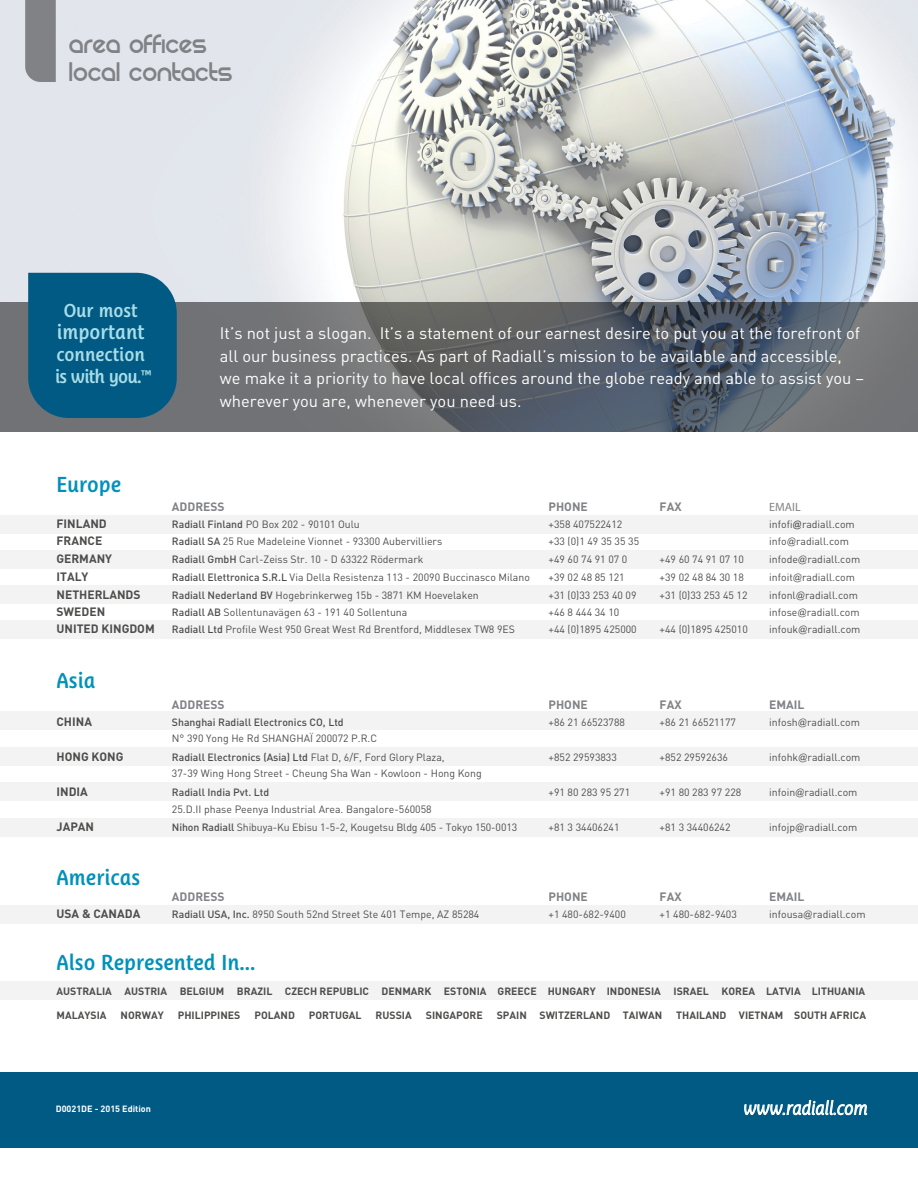
<style>
.page{position:relative;width:918px;height:1188px;background:#fff}
.page>*{position:absolute;margin:0;border:0;box-sizing:border-box;transform-origin:0 0}
.t1{font:30px/28.5px "REZ";color:#808285}
.t2{font:600 21px "Ayita Pro";color:#0091ba}
.t3{font:600 19.65px "Ayita Pro";color:#a9dee8}
.t4{font:600 18.15px/21.9px "Ayita Pro";color:#a9dee8}
.t5{font:italic 300 18px "Ayita Pro";color:#fff}
.t6{font:16.5px/22.5px "DIN Pro";color:#fff}
.t7{font:700 12px/17.5px "DIN Pro";color:#4e4d4b}
.t8{font:700 12px "DIN Pro";color:#808285}
.t9{font:12px "Trade Gothic LT Std Bd 2";color:#808285}
.t10{font:10.5px/17.5px "DIN Pro";color:#4e4d4b}
.t11{font:700 10.5px "DIN Pro";color:#4e4d4b}
.t12{font:500 10.5px "DIN Pro";color:#4e4d4b}
.t13{font:700 9px "DIN Pro";color:#fff}
.s1{font-weight:500}
.s2{font-family:"Akzidenz Grotesk BQ";font-weight:500}
.s3{font-family:"Akzidenz Grotesk BQ"}
</style>
<div class="page">
<img style="left:1px;top:0;width:917px;height:303px">
<div style="left:0;top:1072px;width:918px;height:75px;background:#005a84"></div>
<svg style="left:744px;top:1100px;width:123px;height:16px"></svg>
<svg style="left:25px;top:0;width:31px;height:82px;background:#838588"></svg>
<svg style="left:1px;top:303px;width:917px;height:129px;background:#666a70"></svg>
<svg style="left:1px;top:304px;width:917px;height:126px;background:#63686e"></svg>
<div style="left:28px;top:273px;width:149px;height:145px;background:#005a84"></div>
<div style="left:0;top:515px;width:918px;height:18px;background:#f3f3f4"></div>
<div style="left:0;top:550px;width:918px;height:18px;background:#f3f3f4"></div>
<div style="left:0;top:586px;width:918px;height:18px;background:#f3f3f4"></div>
<div style="left:0;top:620px;width:918px;height:18px;background:#f3f3f4"></div>
<div style="left:0;top:711px;width:918px;height:18px;background:#f3f3f4"></div>
<div style="left:0;top:747px;width:918px;height:18px;background:#f3f3f4"></div>
<div style="left:0;top:782px;width:918px;height:18px;background:#f3f3f4"></div>
<div style="left:0;top:818px;width:918px;height:18px;background:#f3f3f4"></div>
<div style="left:0;top:906px;width:918px;height:18px;background:#f3f3f4"></div>
<div style="left:0;top:981px;width:918px;height:18px;background:#f3f3f4"></div>
<img style="left:0;top:0;width:1px;height:1188px">
<hr style="left:0;top:301px;width:1px;height:131px;background:#000">
<svg style="left:0;top:432px;width:1px;height:279px"></svg>
<h1 class="t1" style="left:70px;top:32px;width:165px">Area Offices<br>Local Contacts</h1>
<h3 class="t4" style="left:64px;top:299px;width:76px">Our most</h3>
<h3 class="t3" style="left:57px;top:320px;width:89px">important</h3>
<h3 class="t4" style="left:55px;top:343px;width:98px">connection is with you.<sup>™</sup></h3>
<p class="t6" style="left:220px;top:321px;width:646px">It’s not just a slogan. It’s a statement of our earnest desire to put you at the forefront of all our business practices. As part of Radiall’s mission to be available and accessible, we make it a priority to have local offices around the globe ready and able to assist you – wherever you are, whenever you need us.</p>
<h2 class="t2" style="left:57px;top:473px;width:66px">Europe</h2>
<p class="t7" style="left:57px;top:514px;width:57px">FINLAND<br>FRANCE<br>GERMANY</p>
<p class="t8" style="left:172px;top:498px;width:54px">ADDRESS</p>
<p class="t10" style="left:172px;top:532px;width:272px"><span class="s1">Radiall SA</span> 25 Rue Madeleine Vionnet - 93300 Aubervilliers</p>
<p class="t10" style="left:172px;top:515px;width:189px"><span class="s1">Radiall Finland</span> PO Box 202 - 90101 Oulu</p>
<p class="t8" style="left:549px;top:498px;width:41px">PHONE</p>
<p class="t8" style="left:660px;top:498px;width:23px">FAX</p>
<p class="t10" style="left:549px;top:515px;width:92px">+358 407522412 +33 (0)1 49 35 35 35</p>
<p class="t9" style="left:769px;top:499px;width:33px">EMAIL</p>
<p class="t10" style="left:769px;top:515px;width:87px">infofi<span class="s2">@</span>radiall.com</p>
<p class="t10" style="left:769px;top:532px;width:81px">info<span class="s3">@</span>radiall.com</p>
<p class="t10" style="left:172px;top:550px;width:253px"><span class="s1">Radiall GmbH</span> Carl-Zeiss Str. 10 - D 63322 Rödermark</p>
<p class="t10" style="left:549px;top:550px;width:80px">+49 60 74 91 07 0</p>
<p class="t10" style="left:660px;top:550px;width:86px">+49 60 74 91 07 10</p>
<p class="t10" style="left:769px;top:550px;width:92px">infode<span class="s3">@</span>radiall.com</p>
<p class="t7" style="left:57px;top:567px;width:33px">ITALY</p>
<p class="t10" style="left:172px;top:568px;width:359px"><span class="s1">Radiall Elettronica S.R.L</span> Via Della Resistenza 113 - 20090 Buccinasco Milano</p>
<p class="t10" style="left:549px;top:568px;width:78px">+39 02 48 85 121</p>
<p class="t10" style="left:769px;top:568px;width:87px">infoit<span class="s3">@</span>radiall.com</p>
<p class="t7" style="left:57px;top:603px;width:50px">SWEDEN</p>
<p class="t10" style="left:172px;top:603px;width:237px"><span class="s1">Radiall AB</span> Sollentunavägen 63 - 191 40 Sollentuna</p>
<p class="t10" style="left:549px;top:603px;width:72px">+46 8 444 34 10</p>
<p class="t10" style="left:769px;top:603px;width:92px">infose<span class="s3">@</span>radiall.com</p>
<p class="t7" style="left:57px;top:620px;width:100px">UNITED KINGDOM</p>
<p class="t10" style="left:172px;top:620px;width:345px"><span class="s1">Radiall Ltd</span> Profile West 950 Great West Rd Brentford, Middlesex TW8 9ES</p>
<p class="t10" style="left:549px;top:620px;width:90px">+44 (0)1895 425000</p>
<p class="t10" style="left:660px;top:620px;width:90px">+44 (0)1895 425010</p>
<p class="t10" style="left:769px;top:620px;width:93px">infouk<span class="s3">@</span>radiall.com</p>
<p class="t10" style="left:660px;top:568px;width:86px">+39 02 48 84 30 18</p>
<p class="t7" style="left:57px;top:586px;width:86px">NETHERLANDS</p>
<p class="t10" style="left:172px;top:586px;width:308px"><span class="s1">Radiall Nederland BV</span> Hogebrinkerweg 15b - 3871 KM Hoevelaken</p>
<p class="t10" style="left:549px;top:586px;width:89px">+31 (0)33 253 40 09</p>
<p class="t10" style="left:660px;top:586px;width:89px">+31 (0)33 253 45 12</p>
<p class="t10" style="left:769px;top:586px;width:90px">infonl<span class="s3">@</span>radiall.com</p>
<h2 class="t2" style="left:57px;top:668px;width:40px">Asia</h2>
<p class="t7" style="left:57px;top:712px;width:37px">CHINA</p>
<p class="t7" style="left:57px;top:747px;width:68px">HONG KONG</p>
<p class="t8" style="left:172px;top:696px;width:54px">ADDRESS</p>
<p class="t12" style="left:172px;top:715px;width:173px">Shanghai Radiall Electronics CO, Ltd</p>
<p class="t10" style="left:172px;top:729px;width:207px">N° 390 Yong He Rd SHANGHAÏ 200072 P.R.C</p>
<p class="t10" style="left:172px;top:748px;width:311px;line-height:16.5px"><span class="s1">Radiall Electronics (Asia) Ltd</span> Flat D, 6/F, Ford Glory Plaza,<br>37-39 Wing Hong Street - Cheung Sha Wan - Kowloon - Hong Kong</p>
<p class="t8" style="left:549px;top:696px;width:41px">PHONE</p>
<p class="t8" style="left:660px;top:696px;width:23px">FAX</p>
<p class="t8" style="left:769px;top:696px;width:37px">EMAIL</p>
<p class="t10" style="left:549px;top:713px;width:78px">+86 21 66523788</p>
<p class="t10" style="left:660px;top:713px;width:78px">+86 21 66521177</p>
<p class="t10" style="left:549px;top:748px;width:70px">+852 29593833</p>
<p class="t10" style="left:769px;top:748px;width:93px">infohk<span class="s3">@</span>radiall.com</p>
<p class="t10" style="left:769px;top:713px;width:92px">infosh<span class="s3">@</span>radiall.com</p>
<p class="t10" style="left:660px;top:748px;width:70px">+852 29592636</p>
<p class="t7" style="left:57px;top:783px;width:33px">INDIA</p>
<p class="t10" style="left:549px;top:783px;width:83px">+91 80 283 95 271</p>
<p class="t10" style="left:660px;top:783px;width:83px">+91 80 283 97 228</p>
<p class="t10" style="left:769px;top:783px;width:90px">infoin<span class="s3">@</span>radiall.com</p>
<p class="t12" style="left:172px;top:786px;width:99px">Radiall India Pvt. Ltd</p>
<p class="t10" style="left:172px;top:800px;width:261px">25.D.II phase Peenya Industrial Area. Bangalore-560058</p>
<p class="t7" style="left:57px;top:817px;width:39px">JAPAN</p>
<p class="t10" style="left:172px;top:818px;width:347px"><span class="s1">Nihon Radiall</span> Shibuya-Ku Ebisu 1-5-2, Kougetsu Bldg 405 - Tokyo 150-0013</p>
<p class="t10" style="left:549px;top:818px;width:73px">+81 3 34406241</p>
<p class="t10" style="left:660px;top:818px;width:73px">+81 3 34406242</p>
<p class="t10" style="left:769px;top:818px;width:90px">infojp<span class="s3">@</span>radiall.com</p>
<h2 class="t2" style="left:57px;top:865px;width:85px">Americas</h2>
<p class="t10" style="left:172px;top:905px;width:309px"><span class="s1">Radiall USA, Inc.</span> 8950 South 52nd Street Ste 401 Tempe, AZ 85284</p>
<p class="t8" style="left:172px;top:889px;width:54px">ADDRESS</p>
<p class="t8" style="left:549px;top:889px;width:41px">PHONE</p>
<p class="t8" style="left:660px;top:889px;width:23px">FAX</p>
<p class="t8" style="left:769px;top:889px;width:37px">EMAIL</p>
<p class="t7" style="left:57px;top:905px;width:85px">USA &amp; CANADA</p>
<h2 class="t2" style="left:57px;top:950px;width:200px">Also Represented In...</h2>
<p class="t11" style="left:57px;top:984px;width:57px">AUSTRALIA</p>
<p class="t11" style="left:607px;top:984px;width:56px">INDONESIA</p>
<p class="t11" style="left:376px;top:1008px;width:38px">RUSSIA</p>
<p class="t11" style="left:426px;top:1008px;width:58px">SINGAPORE</p>
<p class="t11" style="left:497px;top:1008px;width:167px">SPAIN SWITZERLAND TAIWAN</p>
<p class="t11" style="left:676px;top:1008px;width:191px">THAILAND VIETNAM SOUTH AFRICA</p>
<p class="t10" style="left:549px;top:905px;width:79px">+1 480-682-9400</p>
<p class="t10" style="left:660px;top:905px;width:79px">+1 480-682-9403</p>
<p class="t10" style="left:769px;top:905px;width:98px">infousa<span class="s3">@</span>radiall.com</p>
<p class="t11" style="left:124px;top:984px;width:473px">AUSTRIA BELGIUM BRAZIL CZECH REPUBLIC DENMARK ESTONIA GREECE HUNGARY</p>
<p class="t11" style="left:674px;top:984px;width:193px">ISRAEL KOREA LATVIA LITHUANIA</p>
<p class="t11" style="left:57px;top:1008px;width:52px">MALAYSIA</p>
<p class="t11" style="left:121px;top:1008px;width:45px">NORWAY</p>
<p class="t11" style="left:178px;top:1008px;width:64px">PHILIPPINES</p>
<p class="t11" style="left:254px;top:1008px;width:42px">POLAND</p>
<p class="t11" style="left:309px;top:1008px;width:54px">PORTUGAL</p>
<p class="t13" style="left:47px;top:1102px;width:38px">D00 2TE</p>
<p class="t13" style="left:94px;top:1102px;width:30px">2013-1</p>
<h3 class="t5" style="left:743px;top:1097px;width:126px">www.radiall.com</h3>
<p class="t13" style="left:56px;top:1102px;width:97px">D0021DE - 2015 Edition</p>
</div>
